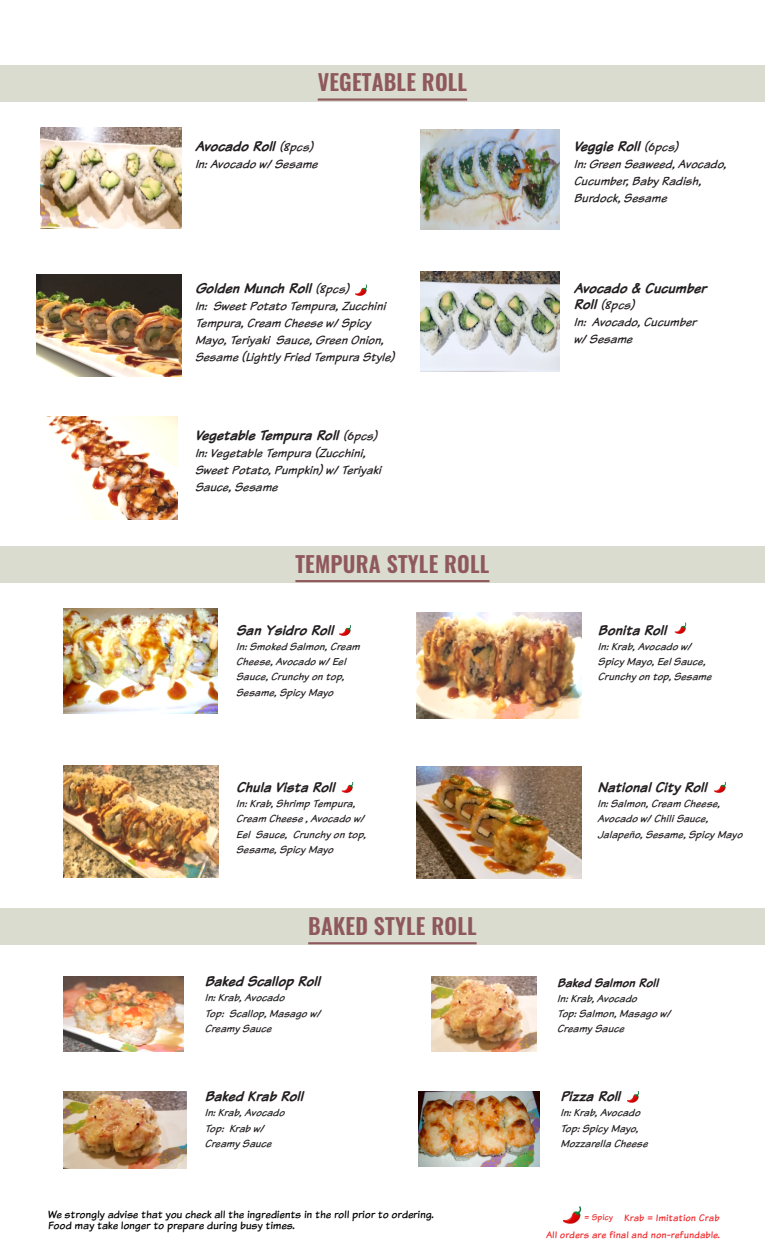
<style>
.page{position:relative;width:765px;height:1260px;background:#fff}
.page>*{position:absolute;margin:0;border:0;box-sizing:border-box;transform-origin:0 0}
.t1{font:600 22px "Oswald";letter-spacing:.01em;color:#8f585c}
.t2{font:italic 700 15px "Komika Text";letter-spacing:.02em;color:#231f20}
.t3{font:italic 700 13.12px "Komika Text";letter-spacing:.02em;color:#231f20}
.t4{font:italic 12.5px/17px "Komika Text";letter-spacing:.01em;color:#231f20}
.t5{font:11.25px/11.2px "Komika Text";color:#000001}
.t6{font:italic 10.88px/15.1px "Komika Text";letter-spacing:.01em;color:#231f20}
.Menu_Item{font:10px "Komika Text";letter-spacing:.02em;color:#ee292c}
.Menu_Item-2{font:8.75px "Komika Text";letter-spacing:.02em;color:#ee292c}
.s1{font-weight:400;font-size:12.5px}
.s2{font-weight:700;font-size:15px}
</style>
<div class="page">
<img style="left:64px;top:976px;width:119px;height:75px">
<img style="left:64px;top:1091px;width:122px;height:78px">
<img style="left:431px;top:976px;width:105px;height:75px">
<img style="left:418px;top:1091px;width:121px;height:75px">
<svg style="left:627px;top:1091px;width:12px;height:11px"></svg>
<img style="left:421px;top:272px;width:138px;height:99px">
<img style="left:64px;top:609px;width:153px;height:104px">
<img style="left:64px;top:766px;width:155px;height:112px">
<img style="left:416px;top:612px;width:166px;height:106px">
<img style="left:421px;top:130px;width:138px;height:99px">
<svg style="left:675px;top:622px;width:11px;height:11px"></svg>
<img style="left:416px;top:767px;width:166px;height:112px">
<svg style="left:714px;top:782px;width:12px;height:11px"></svg>
<img style="left:37px;top:274px;width:144px;height:103px">
<svg style="left:355px;top:284px;width:12px;height:11px"></svg>
<div style="left:0;top:65px;width:765px;height:36px;background:#d9dcce"></div>
<div style="left:0;top:546px;width:765px;height:36px;background:#d9dcce"></div>
<div style="left:0;top:909px;width:765px;height:36px;background:#d9dcce"></div>
<hr style="left:318px;top:98px;width:149px;height:3px;background:#8f585c">
<hr style="left:295px;top:580px;width:194px;height:2px;background:#8f585c">
<hr style="left:308px;top:942px;width:169px;height:2px;background:#8f585c">
<img style="left:41px;top:128px;width:140px;height:101px">
<img style="left:46px;top:416px;width:131px;height:103px">
<svg style="left:342px;top:782px;width:11px;height:11px"></svg>
<svg style="left:339px;top:625px;width:12px;height:11px"></svg>
<img style="left:563px;top:1207px;width:18px;height:16px">
<p class="t1" style="left:318px;top:71px;width:151px">VEGETABLE ROLL</p>
<p class="t2" style="left:195px;top:137px;width:119px">Avocado Roll <span class="s1">(8pcs)</span></p>
<p class="t4" style="left:195px;top:155px;width:124px">In: Avocado w/ Sesame</p>
<p class="t2" style="left:195px;top:278px;width:155px">Golden Munch Roll <span class="s1">(8pcs)</span></p>
<p class="t4" style="left:195px;top:297px;width:192px">In: Sweet Potato Tempura, Zucchini</p>
<p class="t4" style="left:195px;top:314px;width:201px">Tempura, Cream Cheese w/ Spicy<br>Mayo, Teriyaki Sauce, Green Onion,<br>Sesame (Lightly Fried Tempura Style)</p>
<p class="t2" style="left:195px;top:425px;width:184px">Vegetable Tempura Roll <span class="s1">(6pcs)</span></p>
<p class="t4" style="left:195px;top:444px;width:187px">In: Vegetable Tempura (Zucchini,<br>Sweet Potato, Pumpkin) w/ Teriyaki<br>Sauce, Sesame</p>
<p class="t1" style="left:295px;top:552px;width:196px">TEMPURA STYLE ROLL</p>
<p class="t2" style="left:236px;top:620px;width:98px">San Ysidro Roll</p>
<p class="t6" style="left:236px;top:639px;width:125px">In: Smoked Salmon, Cream<br>Cheese, Avocado w/ Eel<br>Sauce, Crunchy on top,<br>Sesame, Spicy Mayo</p>
<p class="t2" style="left:236px;top:778px;width:100px">Chula Vista Roll</p>
<p class="t6" style="left:236px;top:796px;width:131px">In: Krab, Shrimp Tempura,<br>Cream Cheese , Avocado w/<br>Eel Sauce, Crunchy on top,<br>Sesame, Spicy Mayo</p>
<p class="t1" style="left:308px;top:914px;width:170px">BAKED STYLE ROLL</p>
<p class="t2" style="left:205px;top:972px;width:116px">Baked Scallop Roll</p>
<p class="t6" style="left:205px;top:990px;width:81px">In: Krab, Avocado</p>
<p class="t6" style="left:205px;top:1005px;width:117px">Top: Scallop, Masago w/<br>Creamy Sauce</p>
<p class="t2" style="left:205px;top:1087px;width:99px">Baked Krab Roll</p>
<p class="t6" style="left:205px;top:1105px;width:81px">In: Krab, Avocado</p>
<p class="t6" style="left:205px;top:1120px;width:68px">Top: Krab w/<br>Creamy Sauce</p>
<p class="t2" style="left:574px;top:137px;width:106px">Veggie Roll <span class="s1">(6pcs)</span></p>
<p class="t4" style="left:574px;top:155px;width:154px">In: Green Seaweed, Avocado,<br>Cucumber, Baby Radish,<br>Burdock, Sesame</p>
<p class="t2" style="left:574px;top:278px;width:133px">Avocado &amp; Cucumber</p>
<p class="t4" style="left:574px;top:297px;width:62px"><span class="s2">Roll</span> (8pcs)</p>
<p class="t4" style="left:574px;top:314px;width:124px">In: Avocado, Cucumber</p>
<p class="t4" style="left:574px;top:331px;width:60px">w/ Sesame</p>
<p class="t2" style="left:598px;top:620px;width:70px">Bonita Roll</p>
<p class="t6" style="left:598px;top:639px;width:109px">In: Krab, Avocado w/<br>Spicy Mayo, Eel Sauce,</p>
<p class="t6" style="left:598px;top:669px;width:115px">Crunchy on top, Sesame</p>
<p class="t2" style="left:597px;top:778px;width:111px">National City Roll</p>
<p class="t6" style="left:597px;top:796px;width:147px">In: Salmon, Cream Cheese,<br>Avocado w/ Chili Sauce,<br>Jalapeño, Sesame, Spicy Mayo</p>
<p class="t3" style="left:557px;top:974px;width:102px">Baked Salmon Roll</p>
<p class="t6" style="left:557px;top:991px;width:81px">In: Krab, Avocado</p>
<p class="t6" style="left:557px;top:1006px;width:115px">Top: Salmon, Masago w/<br>Creamy Sauce</p>
<p class="t2" style="left:560px;top:1087px;width:61px">Pizza Roll</p>
<p class="t6" style="left:560px;top:1105px;width:81px">In: Krab, Avocado</p>
<p class="t6" style="left:560px;top:1120px;width:89px">Top: Spicy Mayo,<br>Mozzarella Cheese</p>
<p class="t5" style="left:48px;top:1209px;width:387px">We strongly advise that you check all the ingredients in the roll prior to ordering.<br>Food may take longer to prepare during busy times.</p>
<p class="Menu_Item-2" style="left:584px;top:1212px;width:30px">= Spicy</p>
<p class="Menu_Item" style="left:624px;top:1211px;width:97px">Krab = Imitation Crab</p>
<p class="Menu_Item" style="left:546px;top:1228px;width:175px">All orders are final and non-refundable.</p>
</div>
